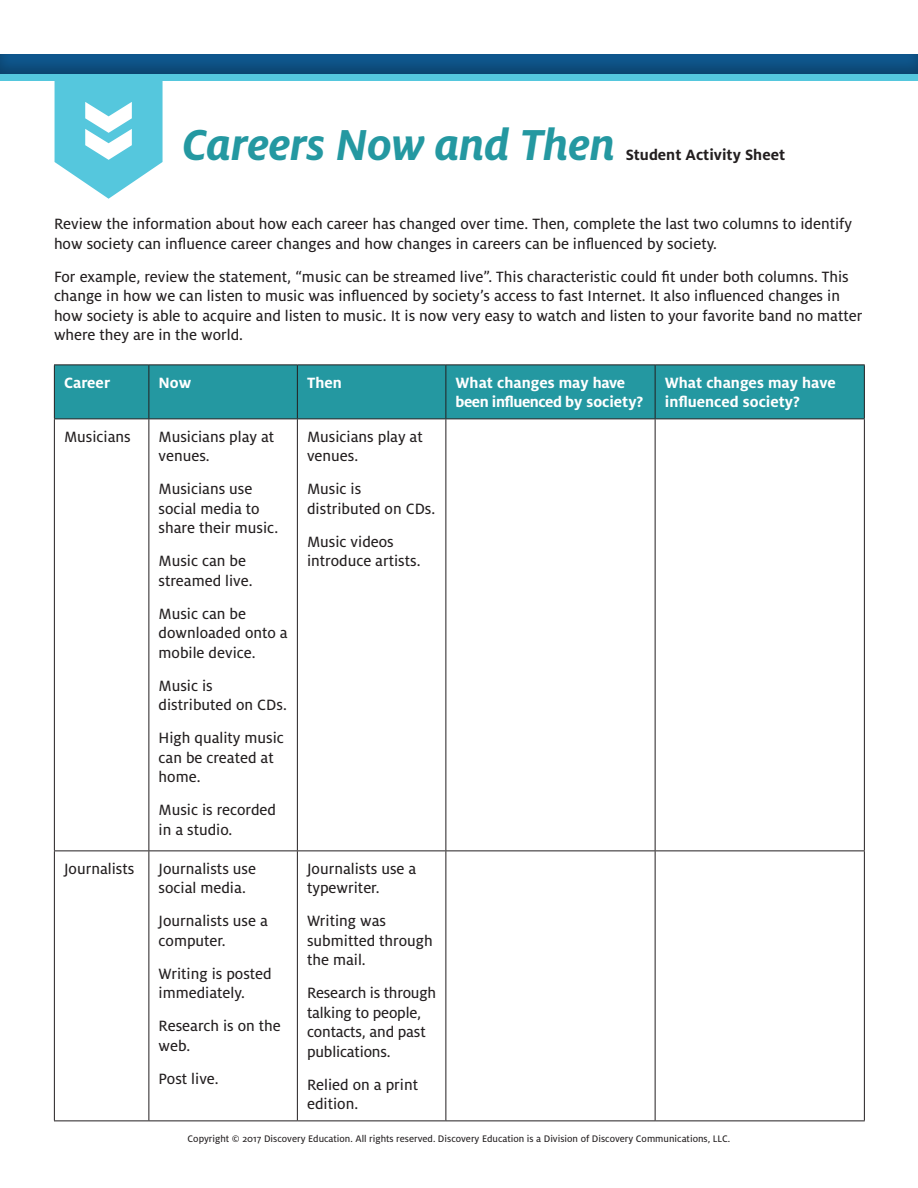
<style>
.page{position:relative;width:918px;height:1188px;background:#fff}
.page>*{position:absolute;margin:0;border:0;box-sizing:border-box;transform-origin:0 0}
.t1{font:italic 700 48px "Milo OT";letter-spacing:-.01em;color:#2498a1}
.Body_Copy{font:16.5px/19.5px "Milo OT Text";color:#231f20}
.Body_Copy-2{font:700 16.5px/19.5px "Milo OT";color:#fff}
.t2{font:700 16.5px "Milo OT";color:#231f20}
.t3{font:10.5px "Milo OT Text";color:#231f20}
</style>
<div class="page">
<div style="left:0;top:52px;width:918px;height:24px;background:#231f20;opacity:.3"></div>
<div style="left:0;top:74px;width:918px;height:7px;background:#55c7dd"></div>
<svg style="left:55px;top:81px;width:108px;height:118px"></svg>
<div style="left:55px;top:365px;width:809px;height:53px;background:#2498a1"></div>
<hr style="left:54px;top:364px;width:95px;height:1px;background:#231f20">
<hr style="left:54px;top:365px;width:1px;height:53px;background:#231f20">
<hr style="left:149px;top:364px;width:148px;height:1px;background:#231f20">
<hr style="left:148px;top:365px;width:1px;height:53px;background:#231f20">
<hr style="left:297px;top:364px;width:149px;height:1px;background:#231f20">
<hr style="left:297px;top:365px;width:1px;height:53px;background:#231f20">
<hr style="left:446px;top:364px;width:209px;height:1px;background:#231f20">
<hr style="left:446px;top:365px;width:1px;height:53px;background:#231f20">
<hr style="left:655px;top:364px;width:210px;height:1px;background:#231f20">
<hr style="left:655px;top:365px;width:1px;height:53px;background:#231f20">
<hr style="left:864px;top:365px;width:1px;height:53px;background:#231f20">
<hr style="left:54px;top:418px;width:95px;height:1px;background:#231f20">
<hr style="left:54px;top:419px;width:1px;height:431px;background:#231f20">
<hr style="left:149px;top:418px;width:148px;height:1px;background:#231f20">
<hr style="left:148px;top:419px;width:1px;height:431px;background:#231f20">
<hr style="left:297px;top:418px;width:149px;height:1px;background:#231f20">
<hr style="left:297px;top:419px;width:1px;height:431px;background:#231f20">
<hr style="left:446px;top:418px;width:209px;height:1px;background:#231f20">
<hr style="left:446px;top:419px;width:1px;height:431px;background:#231f20">
<hr style="left:655px;top:418px;width:210px;height:1px;background:#231f20">
<hr style="left:655px;top:419px;width:1px;height:431px;background:#231f20">
<hr style="left:864px;top:419px;width:1px;height:431px;background:#231f20">
<hr style="left:54px;top:850px;width:95px;height:1px;background:#231f20">
<hr style="left:54px;top:851px;width:1px;height:269px;background:#231f20">
<hr style="left:149px;top:850px;width:148px;height:1px;background:#231f20">
<hr style="left:148px;top:851px;width:1px;height:269px;background:#231f20">
<hr style="left:297px;top:850px;width:149px;height:1px;background:#231f20">
<hr style="left:297px;top:851px;width:1px;height:269px;background:#231f20">
<hr style="left:446px;top:850px;width:209px;height:1px;background:#231f20">
<hr style="left:446px;top:851px;width:1px;height:269px;background:#231f20">
<hr style="left:655px;top:850px;width:210px;height:1px;background:#231f20">
<hr style="left:655px;top:851px;width:1px;height:269px;background:#231f20">
<hr style="left:864px;top:851px;width:1px;height:269px;background:#231f20">
<hr style="left:54px;top:1120px;width:95px;height:1px;background:#231f20">
<hr style="left:149px;top:1120px;width:148px;height:1px;background:#231f20">
<hr style="left:297px;top:1120px;width:149px;height:1px;background:#231f20">
<hr style="left:446px;top:1120px;width:209px;height:1px;background:#231f20">
<hr style="left:655px;top:1120px;width:210px;height:1px;background:#231f20">
<p class="t1" style="left:183px;top:117px;width:434px">Careers Now and Then</p>
<p class="t2" style="left:626px;top:145px;width:161px">Student Activity Sheet</p>
<p class="Body_Copy" style="left:54px;top:214px;width:800px">Review the information about how each career has changed over time. Then, complete the last two columns to identify how society can influence career changes and how changes in careers can be influenced by society.</p>
<p class="Body_Copy" style="left:54px;top:267px;width:810px">For example, review the statement, “music can be streamed live”. This characteristic could fit under both columns. This change in how we can listen to music was influenced by society’s access to fast Internet. It also influenced changes in how society is able to acquire and listen to music. It is now very easy to watch and listen to your favorite band no matter where they are in the world.</p>
<p class="Body_Copy-2" style="left:64px;top:373px;width:48px">Career</p>
<p class="Body_Copy-2" style="left:159px;top:373px;width:34px">Now</p>
<p class="Body_Copy-2" style="left:307px;top:373px;width:36px">Then</p>
<p class="Body_Copy-2" style="left:456px;top:373px;width:189px">What changes may have been influenced by society?</p>
<p class="Body_Copy-2" style="left:665px;top:373px;width:173px">What changes may have influenced society?</p>
<p class="Body_Copy" style="left:64px;top:427px;width:68px">Musicians</p>
<p class="Body_Copy" style="left:159px;top:427px;width:117px">Musicians play at venues.</p>
<p class="Body_Copy" style="left:159px;top:479px;width:121px">Musicians use social media to share their music.</p>
<p class="Body_Copy" style="left:159px;top:551px;width:96px">Music can be streamed live.</p>
<p class="Body_Copy" style="left:159px;top:604px;width:131px">Music can be downloaded onto a mobile device.</p>
<p class="Body_Copy" style="left:159px;top:676px;width:130px">Music is distributed on CDs.</p>
<p class="Body_Copy" style="left:159px;top:728px;width:127px">High quality music can be created at home.</p>
<p class="Body_Copy" style="left:159px;top:800px;width:119px">Music is recorded in a studio.</p>
<p class="Body_Copy" style="left:307px;top:427px;width:117px">Musicians play at venues.</p>
<p class="Body_Copy" style="left:307px;top:479px;width:130px">Music is distributed on CDs.</p>
<p class="Body_Copy" style="left:307px;top:532px;width:115px">Music videos introduce artists.</p>
<p class="Body_Copy" style="left:64px;top:859px;width:72px">Journalists</p>
<p class="Body_Copy" style="left:159px;top:859px;width:99px">Journalists use social media.</p>
<p class="Body_Copy" style="left:159px;top:911px;width:111px">Journalists use a computer.</p>
<p class="Body_Copy" style="left:159px;top:964px;width:115px">Writing is posted immediately.</p>
<p class="Body_Copy" style="left:159px;top:1016px;width:124px">Research is on the web.</p>
<p class="Body_Copy" style="left:159px;top:1069px;width:62px">Post live.</p>
<p class="Body_Copy" style="left:307px;top:859px;width:111px">Journalists use a typewriter.</p>
<p class="Body_Copy" style="left:307px;top:911px;width:127px">Writing was submitted through the mail.</p>
<p class="Body_Copy" style="left:307px;top:983px;width:131px">Research is through talking to people, contacts, and past publications.</p>
<p class="Body_Copy" style="left:307px;top:1075px;width:113px">Relied on a print edition.</p>
<p class="t3" style="left:188px;top:1133px;width:544px">Copyright © 2017 Discovery Education. All rights reserved. Discovery Education is a Division of Discovery Communications, LLC.</p>
</div>
